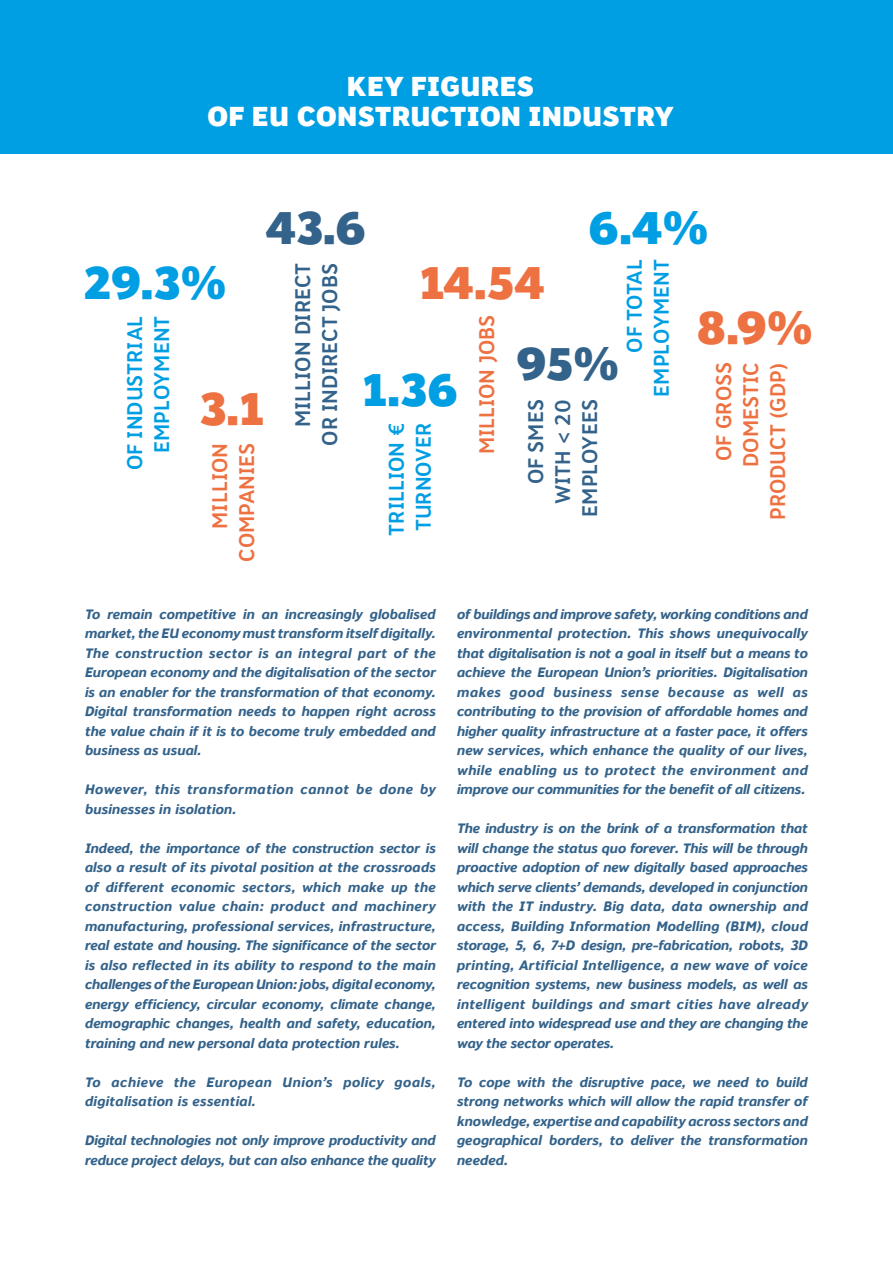
<style>
.page{position:relative;width:893px;height:1263px;background:#fff}
.page>*{position:absolute;margin:0;border:0;box-sizing:border-box;transform-origin:0 0}
.t1{font:900 45px "Banjax";color:#009ee3}
.t2{font:900 45px "Banjax";color:#ee7142}
.t3{font:900 45px "Banjax";color:#33628a}
.t4{font:900 27px/30px "Banjax";letter-spacing:.01em;color:#fff;text-align:center}
.t5{font:500 21px/27px "Banjax";color:#009ee3;text-align:right}
.t6{font:500 21px/27px "Banjax";color:#ee7142;text-align:right}
.t7{font:500 21px/27px "Banjax";color:#33628a;text-align:right}
.t8{font:italic 700 13.5px/19.5px "Banjax";color:#33628a;text-align:justify}
.t9{font:italic 700 13.5px/19.5px "Banjax";letter-spacing:.02em;color:#33628a}
.t10{font:italic 700 13.5px/19.5px "Banjax";letter-spacing:.03em;color:#33628a}
</style>
<div class="page">
<div style="left:0;top:0;width:893px;height:153px;background:#009ee3"></div>
<h2 class="t4" style="left:208px;top:70px;width:468px">KEY FIGURES<br>OF EU CONSTRUCTION INDUSTRY</h2>
<h1 class="t3" style="left:265px;top:193px;width:102px">43.6</h1>
<h1 class="t1" style="left:588px;top:193px;width:122px">6.4%</h1>
<h1 class="t1" style="left:84px;top:247px;width:144px">29.3%</h1>
<h3 class="t5" style="left:120px;top:470px;width:156px;rotate:-90deg">OF INDUSTRIAL<br>EMPLOYMENT</h3>
<h1 class="t2" style="left:200px;top:374px;width:65px">3.1</h1>
<h3 class="t6" style="left:205px;top:562px;width:121px;rotate:-90deg">MILLION<br>COMPANIES</h3>
<h3 class="t7" style="left:288px;top:446px;width:184px;rotate:-90deg">MILLION DIRECT<br>OR INDIRECT JOBS</h3>
<h1 class="t2" style="left:420px;top:247px;width:127px">14.54</h1>
<h3 class="t6" style="left:472px;top:454px;width:141px;rotate:-90deg">MILLION JOBS</h3>
<h1 class="t3" style="left:516px;top:329px;width:105px">95%</h1>
<h1 class="t1" style="left:363px;top:355px;width:97px">1.36</h1>
<h3 class="t5" style="left:382px;top:536px;width:115px;text-align:left;rotate:-90deg">TRILLION €<br>TURNOVER</h3>
<h3 class="t7" style="left:521px;top:517px;width:119px;rotate:-90deg">OF SMES<br>WITH &lt; 20<br>EMPLOYEES</h3>
<h3 class="t5" style="left:620px;top:397px;width:139px;rotate:-90deg">OF TOTAL<br>EMPLOYMENT</h3>
<h1 class="t2" style="left:697px;top:293px;width:118px">8.9%</h1>
<h3 class="t6" style="left:709px;top:520px;width:159px;rotate:-90deg">OF GROSS<br>DOMESTIC<br>PRODUCT (GDP)</h3>
<p class="t8" style="left:85px;top:604px;width:353px">To remain competitive in an increasingly globalised market, the EU economy must transform itself digitally.<br>The construction sector is an integral part of the European economy and the digitalisation of the sector is an enabler for the transformation of that economy.<br>Digital transformation needs to happen right across the value chain if it is to become truly embedded and business as usual.</p>
<p class="t10" style="left:85px;top:779px;width:353px">However, this transformation cannot be done by businesses in isolation.</p>
<p class="t8" style="left:85px;top:837px;width:353px">Indeed, the importance of the construction sector is also a result of its pivotal position at the crossroads of different economic sectors, which make up the construction value chain: product and machinery manufacturing, professional services, infrastructure, real estate and housing. The significance of the sector is also reflected in its ability to respond to the main challenges of the European Union: jobs, digital economy, energy efficiency, circular economy, climate change, demographic changes, health and safety, education, training and new personal data protection rules.</p>
<p class="t9" style="left:85px;top:1071px;width:352px">To achieve the European Union’s policy goals, digitalisation is essential.</p>
<p class="t8" style="left:85px;top:1130px;width:353px">Digital technologies not only improve productivity and reduce project delays, but can also enhance the quality</p>
<p class="t8" style="left:457px;top:603px;width:353px">of buildings and improve safety, working conditions and environmental protection. This shows unequivocally that digitalisation is not a goal in itself but a means to achieve the European Union’s priorities. Digitalisation makes good business sense because as well as contributing to the provision of affordable homes and higher quality infrastructure at a faster pace, it offers new services, which enhance the quality of our lives, while enabling us to protect the environment and improve our communities for the benefit of all citizens.</p>
<p class="t8" style="left:457px;top:818px;width:353px">The industry is on the brink of a transformation that will change the status quo forever. This will be through proactive adoption of new digitally based approaches which serve clients’ demands, developed in conjunction with the IT industry. Big data, data ownership and access, Building Information Modelling (BIM), cloud storage, 5, 6, 7+D design, pre-fabrication, robots, 3D printing, Artificial Intelligence, a new wave of voice recognition systems, new business models, as well as intelligent buildings and smart cities have already entered into widespread use and they are changing the way the sector operates.</p>
<p class="t8" style="left:457px;top:1071px;width:353px">To cope with the disruptive pace, we need to build strong networks which will allow the rapid transfer of knowledge, expertise and capability across sectors and geographical borders, to deliver the transformation needed.</p>
</div>
